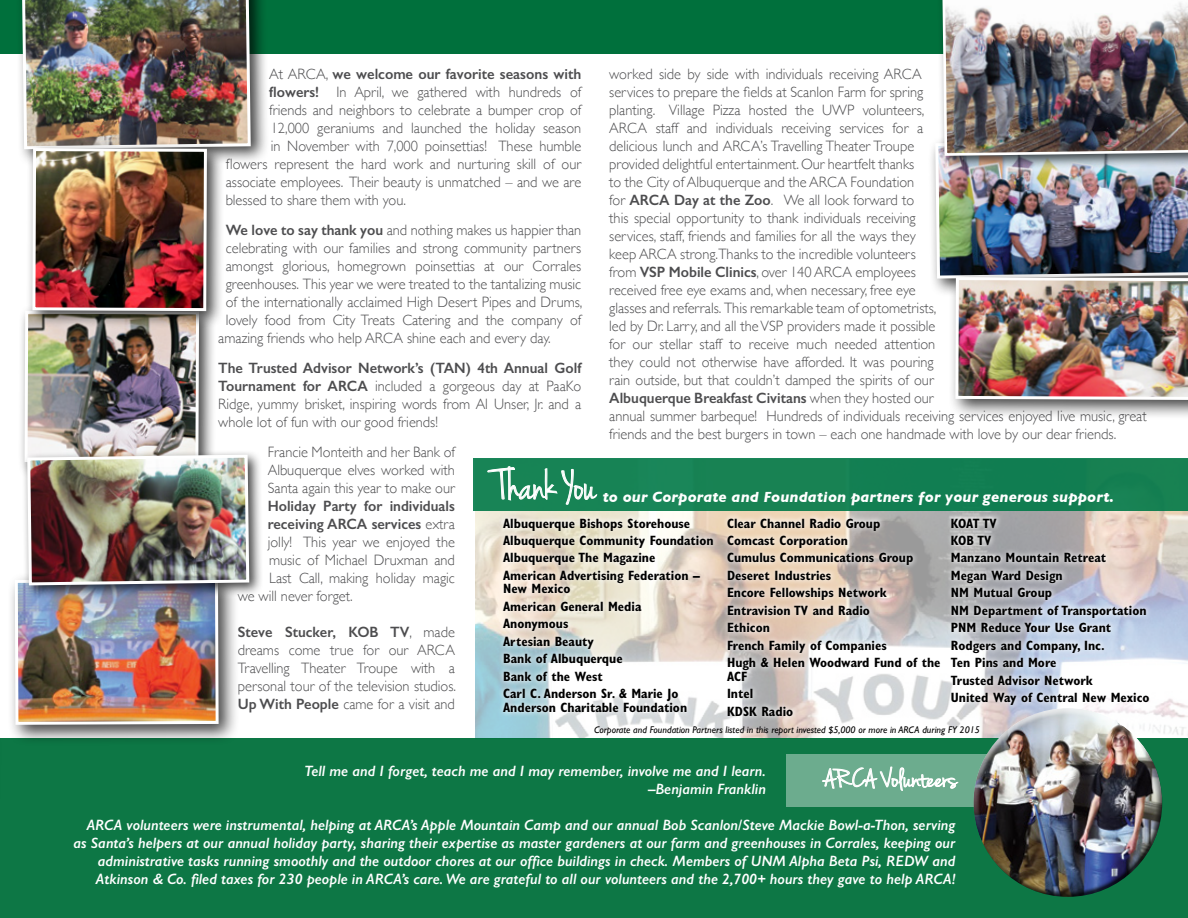
<style>
.page{position:relative;width:1188px;height:918px;background:#fff}
.page>*{position:absolute;margin:0;border:0;box-sizing:border-box;transform-origin:0 0}
.t1{font:45px "Jenna Sue";color:#fff}
.t2{font:27px "Jenna Sue";color:#fff;scale:1.17 1}
.t3{font:300 15px/18px "Gill Sans";color:#4d4d4f;text-align:justify;scale:.96 1}
.t4{font:italic 600 15px/18px "Gill Sans";color:#fff;text-align:right}
.t5{font:italic 700 15px "Gill Sans";letter-spacing:.01em;color:#fff}
.t6{font:600 15px "Gill Sans";color:#4d4d4f;scale:.96 1}
.t7{font:600 15px "Gill Sans";color:#4d4d4f}
.t8{font:700 condensed 13.5px/17.4px "Gill Sans";color:#000}
.t9{font:italic 9.75px "Gill Sans";color:#000}
.s1{font-weight:600}
.s2{font-weight:300}
</style>
<div class="page">
<img style="left:475px;top:511px;width:713px;height:228px">
<div style="left:498px;top:512px;width:657px;height:209px;background:#fff;opacity:.8"></div>
<div style="left:0;top:739px;width:1188px;height:179px;background:#0d7745"></div>
<div style="left:786px;top:755px;width:220px;height:52px;background:#6cac8e"></div>
<div style="left:973px;top:705px;width:181px;height:144px;background:#fff;opacity:.75"></div>
<div style="left:977px;top:738px;width:186px;height:159px;background:#000;opacity:.75"></div>
<svg style="left:822px;top:766px;width:137px;height:25px"></svg>
<div style="left:7px;top:571px;width:233px;height:175px;background:#000;opacity:.75"></div>
<div style="left:22px;top:449px;width:242px;height:151px;background:#000;opacity:.75"></div>
<div style="left:0;top:0;width:1188px;height:53px;background:#00703c"></div>
<div style="left:928px;top:132px;width:260px;height:165px;background:#000;opacity:.75"></div>
<div style="left:15px;top:0;width:254px;height:168px;background:#000;opacity:.75"></div>
<div style="left:947px;top:269px;width:241px;height:152px;background:#000;opacity:.75"></div>
<img style="left:934px;top:0;width:254px;height:402px">
<div style="left:473px;top:458px;width:715px;height:53px;background:#178153"></div>
<svg style="left:487px;top:466px;width:111px;height:56px"></svg>
<img style="left:13px;top:0;width:239px;height:726px">
<hr style="left:0;top:718px;width:2px;height:197px;background:#000;opacity:.75">
<p class="t3" style="left:609px;top:64px;width:561px;text-align:left">worked side by side with individuals receiving ARCA<br>services to prepare the fields at Scanlon Farm for spring<br>planting. Village Pizza hosted the UWP volunteers,<br>ARCA staff and individuals receiving services for a<br>delicious lunch and ARCA’s Travelling Theater Troupe<br>provided delightful entertainment. Our heartfelt thanks<br>to the City of Albuquerque and the ARCA Foundation<br>for <span class="s1">ARCA Day at the Zoo</span>. We all look forward to<br>this special opportunity to thank individuals receiving<br>services, staff, friends and families for all the ways they<br>keep ARCA strong.Thanks to the incredible volunteers<br>from <span class="s1">VSP Mobile Clinics</span>, over 140 ARCA employees<br>received free eye exams and, when necessary, free eye<br>glasses and referrals. This remarkable team of optometrists,<br>led by Dr. Larry, and all the VSP providers made it possible<br>for our stellar staff to receive much needed attention<br>they could not otherwise have afforded. It was pouring<br>rain outside, but that couldn’t damped the spirits of our<br><span class="s1">Albuquerque Breakfast Civitans</span> when they hosted our<br>annual summer barbeque! Hundreds of individuals receiving services enjoyed live music, great friends and the best burgers in town – each one handmade with love by our dear friends.</p>
<p class="t7" style="left:269px;top:65px;width:313px"><span class="s2">At ARCA,</span> we welcome our favorite seasons with</p>
<p class="t3" style="left:269px;top:83px;width:326px"><span class="s1">flowers!</span> In April, we gathered with hundreds of</p>
<p class="t3" style="left:269px;top:101px;width:327px">friends and neighbors to celebrate a bumper crop of</p>
<p class="t3" style="left:271px;top:119px;width:325px">12,000 geraniums and launched the holiday season</p>
<p class="t3" style="left:271px;top:137px;width:325px">in November with 7,000 poinsettias! These humble</p>
<p class="t3" style="left:226px;top:155px;width:372px">flowers represent the hard work and nurturing skill of our</p>
<p class="t3" style="left:226px;top:173px;width:372px">associate employees. Their beauty is unmatched – and we are</p>
<p class="t3" style="left:226px;top:191px;width:189px">blessed to share them with you.</p>
<p class="t3" style="left:226px;top:221px;width:372px"><span class="s1">We love to say thank you</span> and nothing makes us happier than</p>
<p class="t3" style="left:226px;top:239px;width:372px">celebrating with our families and strong community partners</p>
<p class="t3" style="left:226px;top:257px;width:372px">amongst glorious, homegrown poinsettias at our Corrales</p>
<p class="t3" style="left:226px;top:275px;width:372px">greenhouses. This year we were treated to the tantalizing music</p>
<p class="t3" style="left:226px;top:293px;width:373px">of the internationally acclaimed High Desert Pipes and Drums,</p>
<p class="t3" style="left:226px;top:311px;width:372px">lovely food from City Treats Catering and the company of</p>
<p class="t3" style="left:218px;top:329px;width:348px">amazing friends who help ARCA shine each and every day.</p>
<p class="t3" style="left:218px;top:359px;width:380px"><span class="s1">The Trusted Advisor Network’s (TAN) 4th Annual Golf Tournament for ARCA</span> included a gorgeous day at PaaKo Ridge, yummy brisket, inspiring words from Al Unser, Jr. and a whole lot of fun with our good friends!</p>
<p class="t3" style="left:268px;top:443px;width:196px">Francie Monteith and her Bank of Albuquerque elves worked with Santa again this year to make our</p>
<p class="t6" style="left:268px;top:497px;width:196px">Holiday Party for individuals</p>
<p class="t6" style="left:268px;top:515px;width:196px">receiving ARCA services <span class="s2">extra</span></p>
<p class="t3" style="left:268px;top:533px;width:196px">jolly! This year we enjoyed the</p>
<p class="t3" style="left:269px;top:551px;width:195px">music of Michael Druxman and</p>
<p class="t3" style="left:269px;top:569px;width:195px">Last Call, making holiday magic</p>
<p class="t3" style="left:238px;top:587px;width:121px">we will never forget.</p>
<p class="t3" style="left:238px;top:623px;width:229px"><span class="s1">Steve Stucker, KOB TV</span>, made dreams come true for our ARCA Travelling Theater Troupe with a personal tour of the television studios.<br><span class="s1">Up With People</span> came for a visit and</p>
<h1 class="t1" style="left:497px;top:460px;width:101px">Thank You</h1>
<p class="t5" style="left:603px;top:488px;width:513px">to our Corporate and Foundation partners for your generous support.</p>
<p class="t8" style="left:951px;top:514px;width:200px">KOAT TV<br>KOB TV<br>Manzano Mountain Retreat<br>Megan Ward Design<br>NM Mutual Group<br>NM Department of Transportation<br>PNM Reduce Your Use Grant<br>Rodgers and Company, Inc.<br>Ten Pins and More<br>Trusted Advisor Network<br>United Way of Central New Mexico</p>
<p class="t8" style="left:503px;top:514px;width:212px">Albuquerque Bishops Storehouse<br>Albuquerque Community Foundation<br>Albuquerque The Magazine<br>American Advertising Federation –</p>
<p class="t8" style="left:503px;top:580px;width:177px">New Mexico<br>American General Media<br>Anonymous<br>Artesian Beauty<br>Bank of Albuquerque<br>Bank of the West<br>Carl C. Anderson Sr. &amp; Marie Jo</p>
<p class="t8" style="left:503px;top:698px;width:186px">Anderson Charitable Foundation</p>
<p class="t8" style="left:727px;top:514px;width:215px">Clear Channel Radio Group<br>Comcast Corporation<br>Cumulus Communications Group<br>Deseret Industries<br>Encore Fellowships Network<br>Entravision TV and Radio<br>Ethicon<br>French Family of Companies<br>Hugh &amp; Helen Woodward Fund of the</p>
<p class="t8" style="left:727px;top:667px;width:68px">ACF<br>Intel<br>KDSK Radio</p>
<p class="t9" style="left:594px;top:725px;width:387px">Corporate and Foundation Partners listed in this report invested $5,000 or more in ARCA during FY 2015</p>
<p class="t4" style="left:305px;top:762px;width:463px">Tell me and I forget, teach me and I may remember, involve me and I learn. –Benjamin Franklin</p>
<p class="t4" style="left:73px;top:816px;width:884px">ARCA volunteers were instrumental, helping at ARCA’s Apple Mountain Camp and our annual Bob Scanlon/Steve Mackie Bowl-a-Thon, serving as Santa’s helpers at our annual holiday party, sharing their expertise as master gardeners at our farm and greenhouses in Corrales, keeping our administrative tasks running smoothly and the outdoor chores at our office buildings in check. Members of UNM Alpha Beta Psi, REDW and Atkinson &amp; Co. filed taxes for 230 people in ARCA’s care. We are grateful to all our volunteers and the 2,700+ hours they gave to help ARCA!</p>
<h2 class="t2" style="left:823px;top:763px;width:116px">ARCA Volunteers</h2>
</div>
